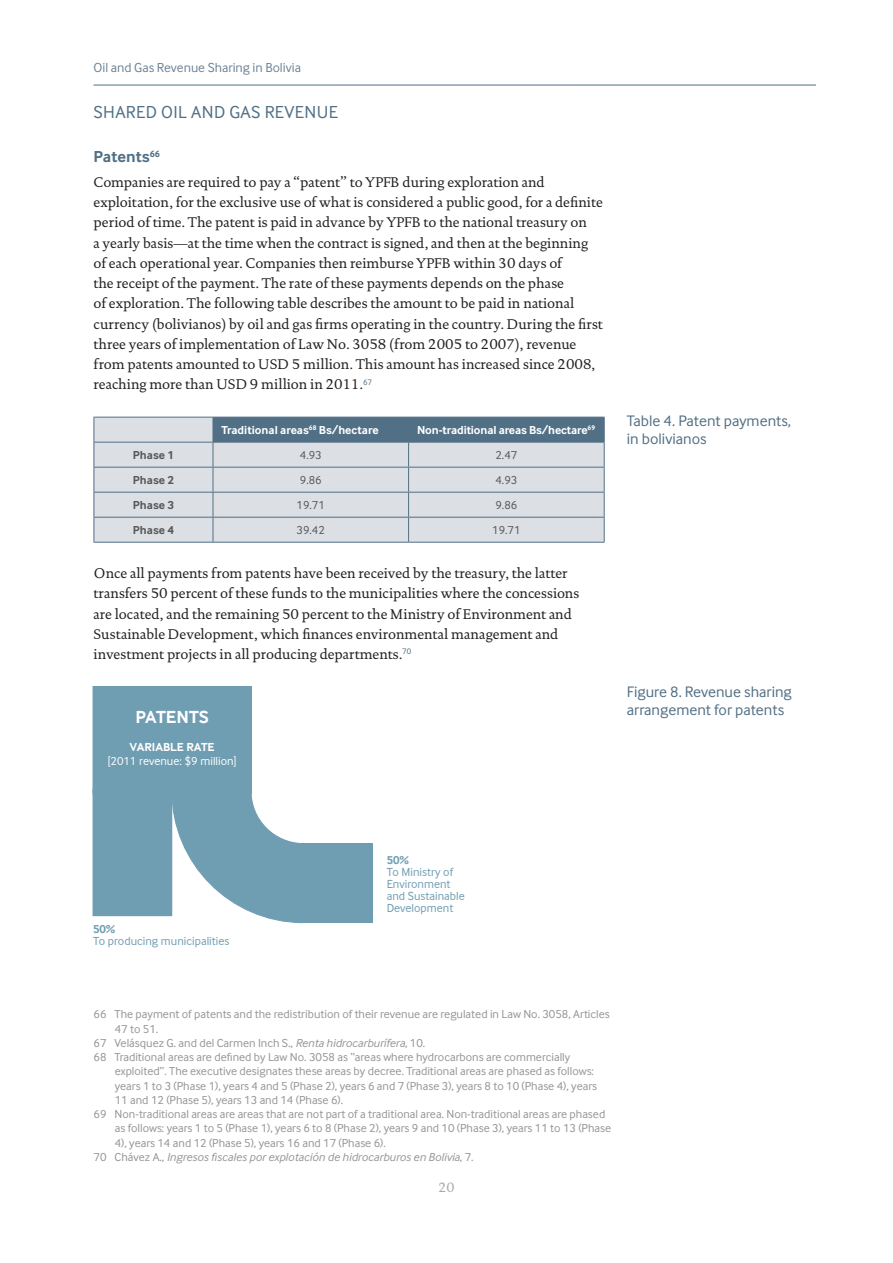
<style>
.page{position:relative;width:893px;height:1263px;background:#fff}
.page>*{position:absolute;margin:0;border:0;box-sizing:border-box;transform-origin:0 0}
.t1{font:18px "Inter Face";letter-spacing:.02em;color:#516f85}
.t2{font:700 18px "Inter Face Da Ma";color:#fff}
.t3{font:700 16.5px "Inter Face";color:#516f85}
.t4{font:15.75px/18px "Inter Face";color:#516f85}
.t5{font:14.25px/20.2px "DTL Documenta T";color:#231f20}
.t6{font:13.5px "Inter Face";color:#6e8397}
.t7{font:13.5px "DTL Documenta T";color:#a8a9ad}
.t8{font:12px "Inter Face";color:#939598}
.t9{font:12px/12px "Inter Face Da Ma";color:#6f9db2}
.t10{font:italic 12px "Inter Face";color:#939598}
.t11{font:700 12px "Inter Face";letter-spacing:-.01em;color:#fff}
.t12{font:12px "Inter Face";color:#57585a}
.t13{font:700 12px "Inter Face";color:#57585a}
.t14{font:12px "Inter Face Da Ma";color:#fff}
.t15{font:700 12px "Inter Face Da Ma";color:#fff}
.t16{font:700 12px "Inter Face Da Ma";color:#6f9db2}
.s1{font-style:italic}
.s2{font-style:normal}
</style>
<div class="page">
<hr style="left:94px;top:85px;width:722px;height:1px;background:#516f85">
<div style="left:95px;top:418px;width:118px;height:124px;background:#dce0e5"></div>
<hr style="left:94px;top:417px;width:119px;height:1px;background:#516f85">
<hr style="left:94px;top:442px;width:119px;height:1px;background:#516f85">
<hr style="left:94px;top:467px;width:119px;height:1px;background:#516f85">
<hr style="left:94px;top:492px;width:119px;height:1px;background:#516f85">
<hr style="left:94px;top:517px;width:119px;height:1px;background:#516f85">
<svg style="left:94px;top:417px;width:1px;height:125px"></svg>
<svg style="left:213px;top:417px;width:392px;height:125px;background:#bbc5ce"></svg>
<hr style="left:94px;top:542px;width:119px;height:1px;background:#516f85">
<hr style="left:213px;top:542px;width:196px;height:1px;background:#516f85">
<hr style="left:409px;top:542px;width:196px;height:1px;background:#516f85">
<div style="left:301px;top:843px;width:71px;height:80px;background:#6f9db2"></div>
<div style="left:93px;top:790px;width:79px;height:126px;background:#6f9db2"></div>
<svg style="left:172px;top:791px;width:129px;height:132px"></svg>
<div style="left:93px;top:686px;width:158px;height:108px;background:#6f9db2"></div>
<div style="left:266px;top:689px;width:195px;height:113px;background:#fff"></div>
<p class="t6" style="left:94px;top:60px;width:209px">Oil and Gas Revenue Sharing in Bolivia</p>
<p class="t1" style="left:94px;top:102px;width:246px">SHARED OIL AND GAS REVENUE</p>
<p class="t3" style="left:94px;top:147px;width:68px">Patents<sup>66</sup></p>
<p class="t5" style="left:94px;top:172px;width:511px">Companies are required to pay a “patent” to YPFB during exploration and exploitation, for the exclusive use of what is considered a public good, for a definite period of time. The patent is paid in advance by YPFB to the national treasury on<br>a yearly basis—at the time when the contract is signed, and then at the beginning of each operational year. Companies then reimburse YPFB within 30 days of<br>the receipt of the payment. The rate of these payments depends on the phase<br>of exploration. The following table describes the amount to be paid in national currency (bolivianos) by oil and gas firms operating in the country. During the first three years of implementation of Law No. 3058 (from 2005 to 2007), revenue from patents amounted to USD 5 million. This amount has increased since 2008, reaching more than USD 9 million in 2011.<sup>67</sup> <sup>6869</sup></p>
<p class="t11" style="left:221px;top:423px;width:159px">Traditional areas<sup>68</sup> Bs/hectare</p>
<p class="t11" style="left:417px;top:423px;width:180px">Non-traditional areas Bs/hectare<sup>69</sup></p>
<p class="t13" style="left:133px;top:448px;width:43px">Phase 1</p>
<p class="t12" style="left:300px;top:448px;width:23px">4.93</p>
<p class="t12" style="left:495px;top:448px;width:23px">2.47</p>
<p class="t13" style="left:133px;top:473px;width:43px">Phase 2</p>
<p class="t12" style="left:300px;top:473px;width:23px">9.86</p>
<p class="t12" style="left:495px;top:473px;width:23px">4.93</p>
<p class="t13" style="left:133px;top:498px;width:43px">Phase 3</p>
<p class="t12" style="left:297px;top:498px;width:30px">19.71</p>
<p class="t12" style="left:495px;top:498px;width:23px">9.86</p>
<p class="t13" style="left:133px;top:523px;width:43px">Phase 4</p>
<p class="t12" style="left:297px;top:523px;width:30px">39.42</p>
<p class="t12" style="left:492px;top:523px;width:30px">19.71</p>
<p class="t5" style="left:94px;top:563px;width:487px">Once all payments from patents have been received by the treasury, the latter transfers 50 percent of these funds to the municipalities where the concessions are located, and the remaining 50 percent to the Ministry of Environment and Sustainable Development, which finances environmental management and investment projects in all producing departments.<sup>70</sup></p>
<p class="t2" style="left:135px;top:706px;width:75px">PATENTS</p>
<p class="t15" style="left:130px;top:740px;width:87px">VARIABLE RATE</p>
<p class="t14" style="left:108px;top:754px;width:130px">[2011 revenue: $9 million]</p>
<p class="t4" style="left:627px;top:411px;width:166px">Table 4. Patent payments, in bolivianos</p>
<p class="t4" style="left:627px;top:683px;width:166px">Figure 8. Revenue sharing arrangement for patents</p>
<p class="t16" style="left:93px;top:922px;width:23px">50%</p>
<p class="t9" style="left:93px;top:934px;width:138px">To producing municipalities</p>
<p class="t16" style="left:387px;top:853px;width:23px">50%</p>
<p class="t9" style="left:387px;top:866px;width:80px">To Ministry of<br>Environment and Sustainable<br>Development</p>
<p class="t8" style="left:94px;top:1007px;width:518px">66 The payment of patents and the redistribution of their revenue are regulated in Law No. 3058, Articles</p>
<p class="t8" style="left:115px;top:1022px;width:45px">47 to 51.</p>
<p class="t8" style="left:94px;top:1036px;width:333px">67 Velásquez G. and del Carmen Inch S., <span class="s1">Renta hidrocarburífera</span>, 10.</p>
<p class="t8" style="left:94px;top:1050px;width:478px">68 Traditional areas are defined by Law No. 3058 as “areas where hydrocarbons are commercially</p>
<p class="t8" style="left:115px;top:1064px;width:481px">exploited”. The executive designates these areas by decree. Traditional areas are phased as follows:</p>
<p class="t8" style="left:115px;top:1079px;width:484px">years 1 to 3 (Phase 1), years 4 and 5 (Phase 2), years 6 and 7 (Phase 3), years 8 to 10 (Phase 4), years</p>
<p class="t8" style="left:115px;top:1093px;width:230px">11 and 12 (Phase 5), years 13 and 14 (Phase 6).</p>
<p class="t8" style="left:94px;top:1107px;width:513px">69 Non-traditional areas are areas that are not part of a traditional area. Non-traditional areas are phased</p>
<p class="t8" style="left:115px;top:1121px;width:498px">as follows: years 1 to 5 (Phase 1), years 6 to 8 (Phase 2), years 9 and 10 (Phase 3), years 11 to 13 (Phase</p>
<p class="t8" style="left:115px;top:1136px;width:272px">4), years 14 and 12 (Phase 5), years 16 and 17 (Phase 6).</p>
<p class="t10" style="left:94px;top:1150px;width:382px"><span class="s2">70 Chávez A.,</span> Ingresos fiscales por explotación de hidrocarburos en Bolivia<span class="s2">, 7.</span></p>
<p class="t7" style="left:438px;top:1180px;width:18px">20</p>
</div>
